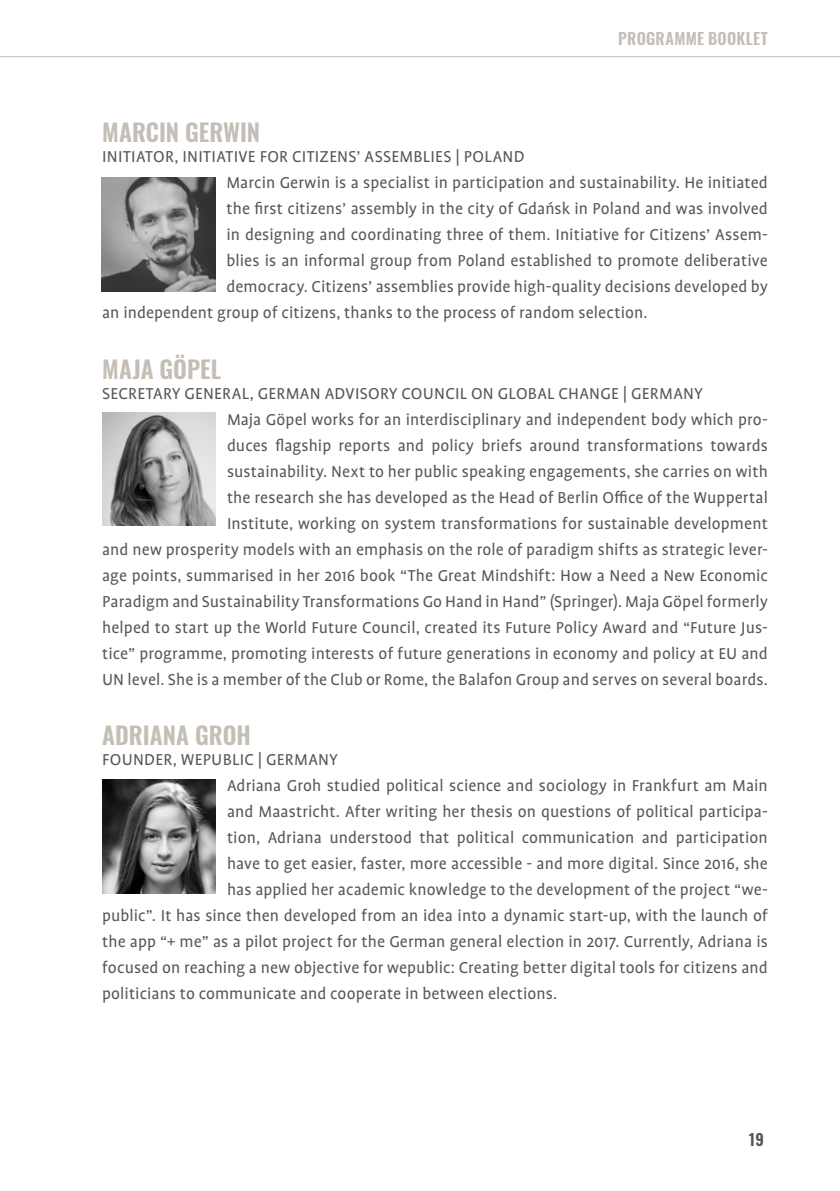
<style>
.page{position:relative;width:840px;height:1191px;background:#fff}
.page>*{position:absolute;margin:0;border:0;box-sizing:border-box;transform-origin:0 0}
.t1{font:600 24px "Oswald";color:#c5beb6}
.t2{font:18px "Profile Pro";letter-spacing:.005em;color:#575756}
.t3{font:600 16px "Oswald";letter-spacing:.02em;color:#c5beb6}
.t4{font:600 16px "Oswald";color:#575756}
</style>
<div class="page">
<hr style="left:0;top:56px;width:839px;height:1px;background:#c5beb6">
<img style="left:102px;top:412px;width:113px;height:113px">
<img style="left:102px;top:780px;width:113px;height:113px">
<img style="left:101px;top:178px;width:114px;height:113px">
<p class="t3" style="left:617px;top:28px;width:151px">PROGRAMME BOOKLET</p>
<h1 class="t1" style="left:102px;top:116px;width:159px">MARCIN GERWIN</h1>
<p class="t2" style="left:102px;top:147px;width:423px">INITIATOR, INITIATIVE FOR CITIZENS’ ASSEMBLIES | POLAND</p>
<p class="t2" style="left:226px;top:173px;width:542px">Marcin Gerwin is a specialist in participation and sustainability. He initiated</p>
<p class="t2" style="left:226px;top:199px;width:542px">the first citizens’ assembly in the city of Gdańsk in Poland and was involved</p>
<p class="t2" style="left:226px;top:225px;width:542px">in designing and coordinating three of them. Initiative for Citizens’ Assem-</p>
<p class="t2" style="left:226px;top:251px;width:542px">blies is an informal group from Poland established to promote deliberative</p>
<p class="t2" style="left:226px;top:277px;width:542px">democracy. Citizens’ assemblies provide high-quality decisions developed by</p>
<p class="t2" style="left:102px;top:303px;width:546px">an independent group of citizens, thanks to the process of random selection.</p>
<h1 class="t1" style="left:102px;top:352px;width:121px">MAJA GÖPEL</h1>
<p class="t2" style="left:102px;top:383px;width:602px">SECRETARY GENERAL, GERMAN ADVISORY COUNCIL ON GLOBAL CHANGE | GERMANY</p>
<p class="t2" style="left:227px;top:409px;width:542px">Maja Göpel works for an interdisciplinary and independent body which pro-</p>
<p class="t2" style="left:227px;top:435px;width:542px">duces flagship reports and policy briefs around transformations towards</p>
<p class="t2" style="left:227px;top:461px;width:542px">sustainability. Next to her public speaking engagements, she carries on with</p>
<p class="t2" style="left:227px;top:487px;width:542px">the research she has developed as the Head of Berlin Office of the Wuppertal</p>
<p class="t2" style="left:227px;top:513px;width:542px">Institute, working on system transformations for sustainable development</p>
<p class="t2" style="left:102px;top:539px;width:667px">and new prosperity models with an emphasis on the role of paradigm shifts as strategic lever-</p>
<p class="t2" style="left:102px;top:565px;width:667px">age points, summarised in her 2016 book “The Great Mindshift: How a Need a New Economic</p>
<p class="t2" style="left:102px;top:591px;width:667px">Paradigm and Sustainability Transformations Go Hand in Hand” (Springer). Maja Göpel formerly</p>
<p class="t2" style="left:102px;top:617px;width:667px">helped to start up the World Future Council, created its Future Policy Award and “Future Jus-</p>
<p class="t2" style="left:102px;top:643px;width:666px">tice” programme, promoting interests of future generations in economy and policy at EU and</p>
<p class="t2" style="left:102px;top:669px;width:666px">UN level. She is a member of the Club or Rome, the Balafon Group and serves on several boards.</p>
<h1 class="t1" style="left:102px;top:719px;width:150px">ADRIANA GROH</h1>
<p class="t2" style="left:102px;top:749px;width:237px">FOUNDER, WEPUBLIC | GERMANY</p>
<p class="t2" style="left:227px;top:775px;width:542px">Adriana Groh studied political science and sociology in Frankfurt am Main</p>
<p class="t2" style="left:227px;top:801px;width:542px">and Maastricht. After writing her thesis on questions of political participa-</p>
<p class="t2" style="left:227px;top:827px;width:542px">tion, Adriana understood that political communication and participation</p>
<p class="t2" style="left:227px;top:853px;width:542px">have to get easier, faster, more accessible - and more digital. Since 2016, she</p>
<p class="t2" style="left:227px;top:879px;width:542px">has applied her academic knowledge to the development of the project “we-</p>
<p class="t2" style="left:102px;top:905px;width:666px">public”. It has since then developed from an idea into a dynamic start-up, with the launch of</p>
<p class="t2" style="left:102px;top:931px;width:666px">the app “+ me” as a pilot project for the German general election in 2017. Currently, Adriana is</p>
<p class="t2" style="left:102px;top:957px;width:666px">focused on reaching a new objective for wepublic: Creating better digital tools for citizens and</p>
<p class="t2" style="left:102px;top:983px;width:456px">politicians to communicate and cooperate in between elections.</p>
<p class="t4" style="left:747px;top:1128px;width:18px">19</p>
</div>
